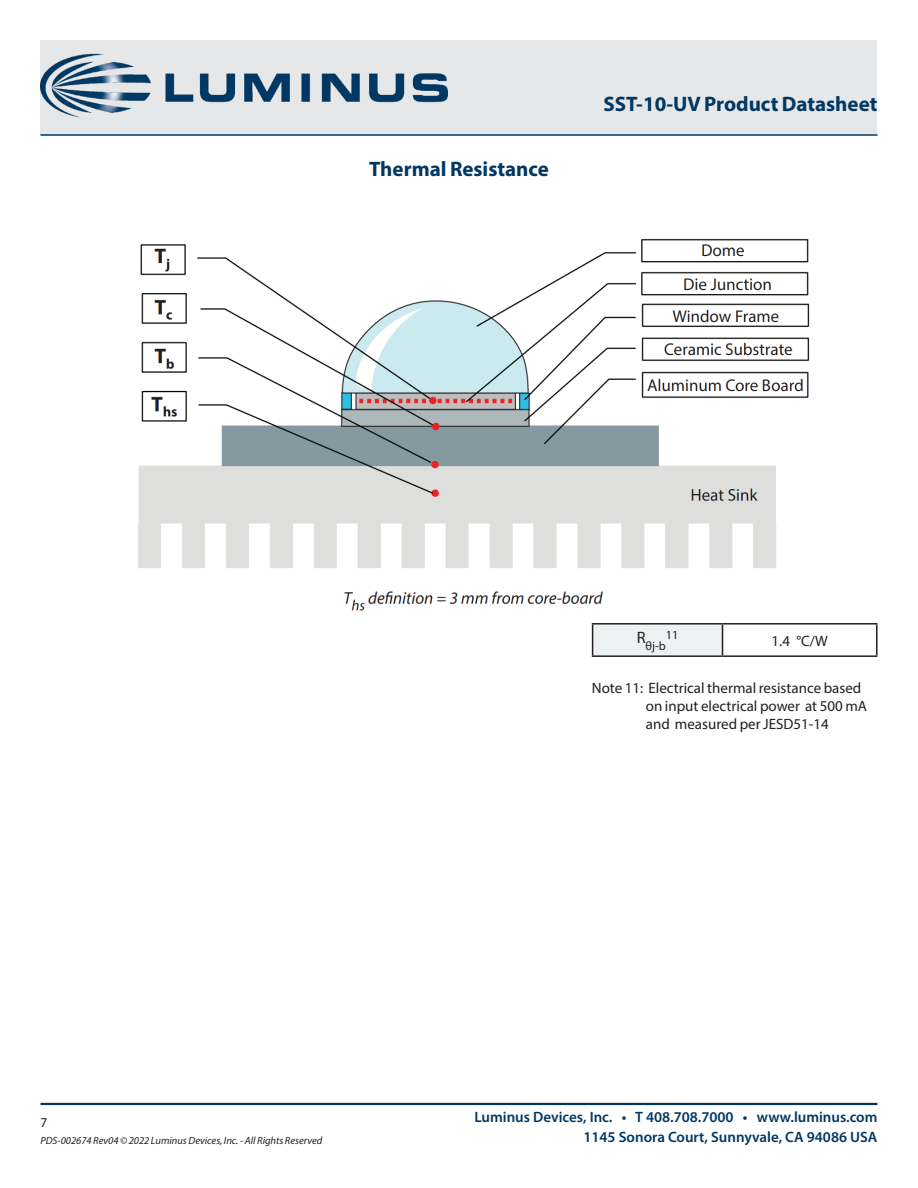
<style>
.page{position:relative;width:918px;height:1188px;background:#fff}
.page>*{position:absolute;margin:0;border:0;box-sizing:border-box;transform-origin:0 0}
.DS_Title1{font:700 21px "Myriad Pro";color:#003863}
.DS_Body{font:15px/18px "Myriad Pro";color:#231f20}
.t1{font:600 15px "Myriad Pro";color:#003863}
.t2{font:15px "Myriad Pro";color:#231f20}
.zzFooterRight2{font:13.5px "Myriad Pro";color:#231f20}
.t3{font:12.3px "Myriad Pro";color:#231f20}
.zzFooterRight1{font:italic 10.5px "Myriad Pro";color:#231f20}
.s1{font-style:inherit}
</style>
<div class="page">
<div style="left:40px;top:40px;width:838px;height:95px;background:#e6e7e9"></div>
<hr style="left:40px;top:1103px;width:838px;height:2px;background:#003863">
<hr style="left:40px;top:134px;width:838px;height:2px;background:#003863">
<div style="left:593px;top:624px;width:130px;height:32px;background:#ecf1f1"></div>
<hr style="left:592px;top:623px;width:131px;height:2px;background:#231f20">
<hr style="left:592px;top:625px;width:1px;height:30px;background:#231f20">
<hr style="left:723px;top:623px;width:154px;height:2px;background:#231f20">
<hr style="left:722px;top:625px;width:1px;height:30px;background:#231f20">
<hr style="left:876px;top:625px;width:2px;height:30px;background:#231f20">
<hr style="left:592px;top:655px;width:131px;height:2px;background:#231f20">
<hr style="left:723px;top:655px;width:154px;height:2px;background:#231f20">
<img style="left:40px;top:53px;width:407px;height:65px">
<img style="left:138px;top:238px;width:672px;height:373px">
<p class="DS_Title1" style="left:369px;top:156px;width:181px">Thermal Resistance</p>
<p class="DS_Title1" style="left:603px;top:90px;width:276px">SST-10-UV Product Datasheet</p>
<p class="zzFooterRight2" style="left:40px;top:1115px;width:8px">7</p>
<p class="zzFooterRight1" style="left:40px;top:1134px;width:283px">PDS-002674 Rev04 © 2022 Luminus Devices, Inc. - All Rights Reserved</p>
<p class="t3" style="left:637px;top:638px;width:31px"><sup>R</sup>θj-b</p>
<p class="t3" style="left:666px;top:627px;width:14px">11</p>
<p class="t2" style="left:772px;top:631px;width:58px">1.4 <span class="s1">°</span>C/W</p>
<p class="DS_Body" style="left:646px;top:679px;width:223px;text-indent:-54px">Note 11: Electrical thermal resistance based on input electrical power at 500 mA and measured per JESD51-14</p>
<p class="t1" style="left:474px;top:1108px;width:405px">Luminus Devices, Inc. • T 408.708.7000 • www.luminus.com</p>
<p class="t1" style="left:584px;top:1127px;width:295px">1145 Sonora Court, Sunnyvale, CA 94086 USA</p>
</div>
